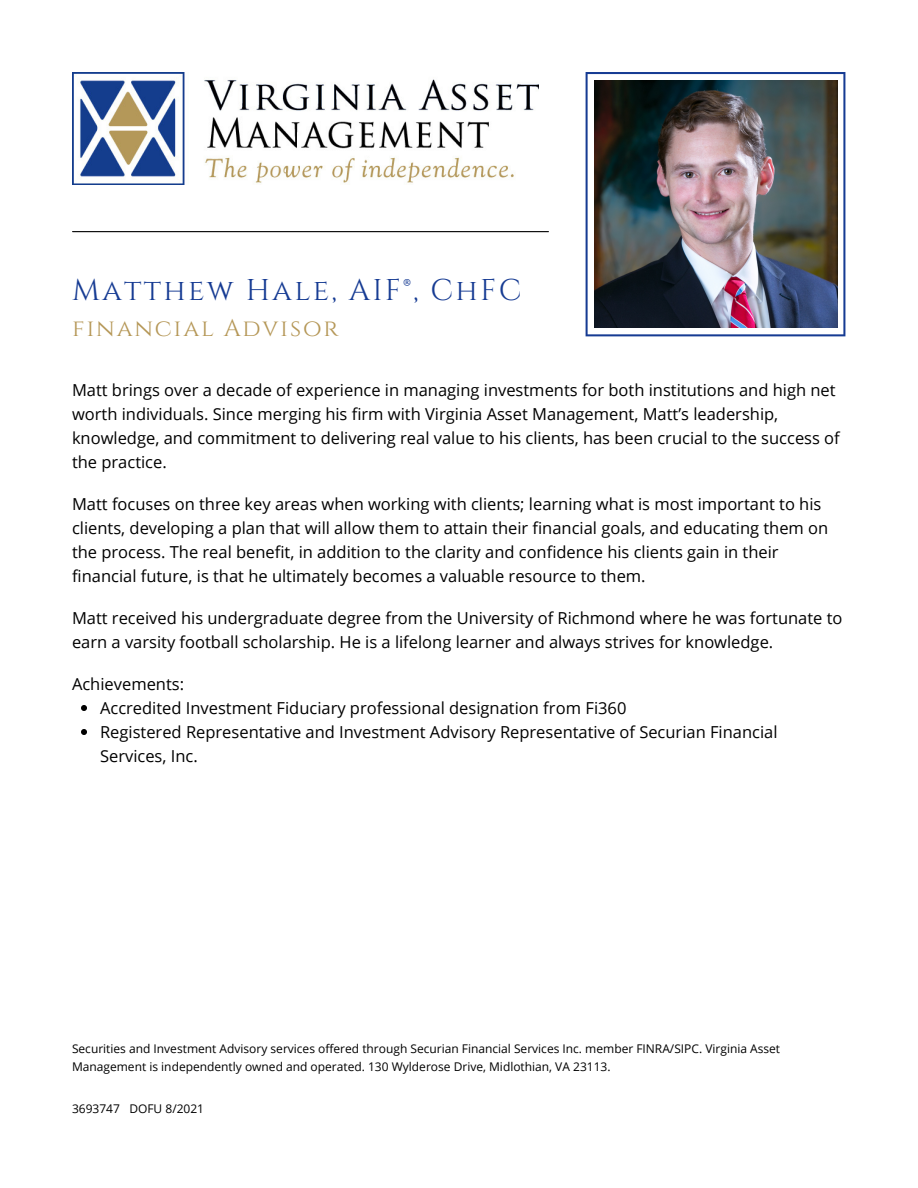
<style>
.page{position:relative;width:918px;height:1188px;background:#fff}
.page>*{position:absolute;margin:0;border:0;box-sizing:border-box;transform-origin:0 0}
.t1{font:30px "Cinzel";letter-spacing:.075em;color:#163b93}
.t2{font:24px "Cinzel";letter-spacing:.075em;color:#b59757}
.t3{font:16.5px/24px "Open Sans";color:#000}
.t4{font:12px/18px "Open Sans";color:#000}
</style>
<div class="page">
<hr style="left:73px;top:231px;width:475px;height:1px;background:#000">
<img style="left:72px;top:72px;width:467px;height:113px">
<hr style="left:586px;top:74px;width:2px;height:260px;background:#163b93">
<hr style="left:843px;top:74px;width:2px;height:260px;background:#163b93">
<hr style="left:588px;top:334px;width:255px;height:2px;background:#163b93">
<hr style="left:588px;top:72px;width:255px;height:2px;background:#163b93">
<img style="left:595px;top:80px;width:243px;height:248px">
<svg style="left:81px;top:705px;width:6px;height:6px"></svg>
<svg style="left:81px;top:729px;width:6px;height:6px"></svg>
<p class="t1" style="left:72px;top:271px;width:451px">Matthew Hale, AIF®, ChFC</p>
<p class="t2" style="left:72px;top:313px;width:268px">financial Advisor</p>
<p class="t3" style="left:72px;top:378px;width:769px">Matt brings over a decade of experience in managing investments for both institutions and high net worth individuals. Since merging his firm with Virginia Asset Management, Matt’s leadership, knowledge, and commitment to delivering real value to his clients, has been crucial to the success of the practice.</p>
<p class="t3" style="left:72px;top:492px;width:758px">Matt focuses on three key areas when working with clients; learning what is most important to his clients, developing a plan that will allow them to attain their financial goals, and educating them on the process. The real benefit, in addition to the clarity and confidence his clients gain in their financial future, is that he ultimately becomes a valuable resource to them.</p>
<p class="t3" style="left:72px;top:606px;width:772px">Matt received his undergraduate degree from the University of Richmond where he was fortunate to earn a varsity football scholarship. He is a lifelong learner and always strives for knowledge.</p>
<p class="t3" style="left:72px;top:672px;width:114px">Achievements:</p>
<p class="t3" style="left:100px;top:696px;width:528px">Accredited Investment Fiduciary professional designation from Fi360</p>
<p class="t3" style="left:100px;top:720px;width:679px">Registered Representative and Investment Advisory Representative of Securian Financial<br>Services, Inc.</p>
<p class="t4" style="left:72px;top:1039px;width:710px">Securities and Investment Advisory services offered through Securian Financial Services Inc. member FINRA/SIPC. Virginia Asset<br>Management is independently owned and operated. 130 Wylderose Drive, Midlothian, VA 23113.</p>
<p class="t4" style="left:72px;top:1100px;width:134px">3693747 DOFU 8/2021</p>
</div>
